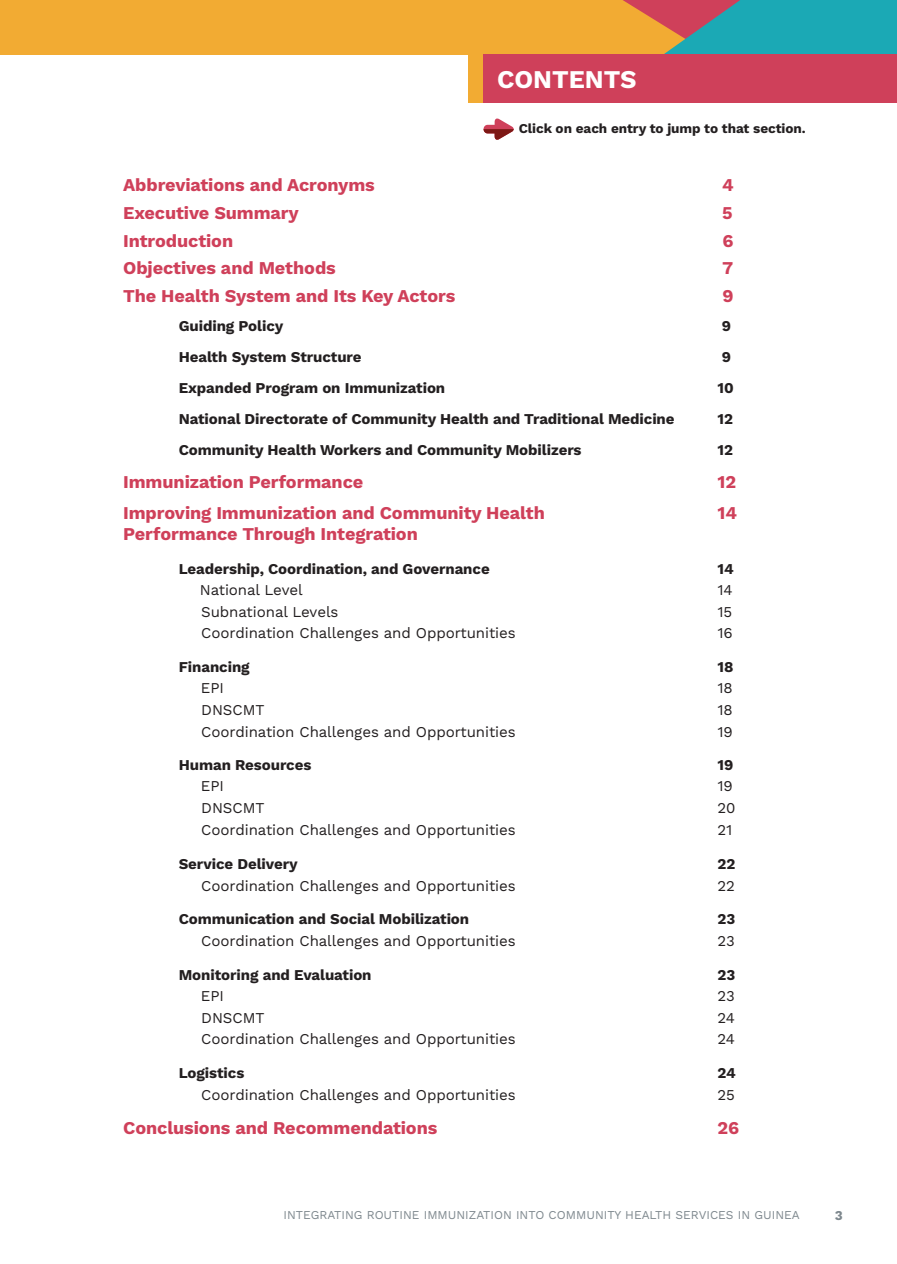
<style>
.page{position:relative;width:897px;height:1264px;background:#fff}
.page>*{position:absolute;margin:0;border:0;box-sizing:border-box;transform-origin:0 0}
.t1{font:700 25.5px "Work Sans";color:#fff}
.t2{font:700 18px "Work Sans";letter-spacing:-.005em;color:#cf405a}
.t3{font:15px "Work Sans";letter-spacing:-.005em;color:#231f20}
.t4{font:700 15px "Work Sans";letter-spacing:-.005em;color:#231f20}
.t5{font:700 13.5px "Work Sans";letter-spacing:-.005em;color:#231f20}
.t6{font:700 13.5px "Work Sans";color:#7d878d}
.t7{font:12px "Work Sans";color:#7e888e}
</style>
<div class="page">
<div style="left:0;top:0;width:896px;height:55px;background:#f2ab33"></div>
<svg style="left:589px;top:0;width:307px;height:55px"></svg>
<div style="left:468px;top:55px;width:428px;height:48px;background:#cf405a"></div>
<div style="left:468px;top:55px;width:15px;height:48px;background:#f2ab33"></div>
<svg style="left:483px;top:118px;width:31px;height:22px"></svg>
<p class="t1" style="left:497px;top:64px;width:141px">CONTENTS</p>
<p class="t5" style="left:518px;top:121px;width:288px">Click on each entry to jump to that section.</p>
<p class="t2" style="left:123px;top:175px;width:253px">Abbreviations and Acronyms</p>
<p class="t2" style="left:722px;top:175px;width:13px">4</p>
<p class="t2" style="left:123px;top:202px;width:177px">Executive Summary</p>
<p class="t2" style="left:722px;top:202px;width:12px">5</p>
<p class="t2" style="left:123px;top:230px;width:111px">Introduction</p>
<p class="t2" style="left:722px;top:230px;width:13px">6</p>
<p class="t2" style="left:123px;top:258px;width:214px">Objectives and Methods</p>
<p class="t2" style="left:722px;top:258px;width:13px">7</p>
<p class="t2" style="left:123px;top:286px;width:333px">The Health System and Its Key Actors</p>
<p class="t2" style="left:722px;top:286px;width:13px">9</p>
<p class="t4" style="left:179px;top:318px;width:106px">Guiding Policy</p>
<p class="t4" style="left:721px;top:318px;width:11px">9</p>
<p class="t4" style="left:179px;top:348px;width:184px">Health System Structure</p>
<p class="t4" style="left:721px;top:348px;width:11px">9</p>
<p class="t4" style="left:179px;top:379px;width:268px">Expanded Program on Immunization</p>
<p class="t4" style="left:717px;top:379px;width:18px">10</p>
<p class="t4" style="left:179px;top:410px;width:497px">National Directorate of Community Health and Traditional Medicine</p>
<p class="t4" style="left:717px;top:410px;width:17px">12</p>
<p class="t4" style="left:179px;top:441px;width:404px">Community Health Workers and Community Mobilizers</p>
<p class="t4" style="left:717px;top:441px;width:17px">12</p>
<p class="t2" style="left:123px;top:472px;width:242px">Immunization Performance</p>
<p class="t2" style="left:717px;top:472px;width:20px">12</p>
<p class="t2" style="left:123px;top:502px;width:423px">Improving Immunization and Community Health</p>
<p class="t2" style="left:717px;top:502px;width:21px">14</p>
<p class="t2" style="left:123px;top:523px;width:296px">Performance Through Integration</p>
<p class="t4" style="left:179px;top:560px;width:312px">Leadership, Coordination, and Governance</p>
<p class="t4" style="left:717px;top:560px;width:18px">14</p>
<p class="t3" style="left:200px;top:581px;width:104px">National Level</p>
<p class="t3" style="left:717px;top:581px;width:17px">14</p>
<p class="t3" style="left:201px;top:602px;width:139px">Subnational Levels</p>
<p class="t3" style="left:717px;top:602px;width:16px">15</p>
<p class="t3" style="left:201px;top:624px;width:316px">Coordination Challenges and Opportunities</p>
<p class="t3" style="left:717px;top:624px;width:17px">16</p>
<p class="t4" style="left:179px;top:658px;width:72px">Financing</p>
<p class="t4" style="left:717px;top:658px;width:17px">18</p>
<p class="t3" style="left:201px;top:679px;width:25px">EPI</p>
<p class="t3" style="left:717px;top:679px;width:17px">18</p>
<p class="t3" style="left:201px;top:701px;width:65px">DNSCMT</p>
<p class="t3" style="left:717px;top:701px;width:17px">18</p>
<p class="t3" style="left:201px;top:722px;width:316px">Coordination Challenges and Opportunities</p>
<p class="t3" style="left:717px;top:722px;width:17px">19</p>
<p class="t4" style="left:179px;top:756px;width:134px">Human Resources</p>
<p class="t4" style="left:717px;top:756px;width:17px">19</p>
<p class="t3" style="left:201px;top:777px;width:25px">EPI</p>
<p class="t3" style="left:717px;top:777px;width:17px">19</p>
<p class="t3" style="left:201px;top:799px;width:65px">DNSCMT</p>
<p class="t3" style="left:717px;top:799px;width:19px">20</p>
<p class="t3" style="left:201px;top:821px;width:316px">Coordination Challenges and Opportunities</p>
<p class="t3" style="left:717px;top:821px;width:16px">21</p>
<p class="t4" style="left:179px;top:855px;width:120px">Service Delivery</p>
<p class="t4" style="left:717px;top:855px;width:19px">22</p>
<p class="t3" style="left:201px;top:876px;width:316px">Coordination Challenges and Opportunities</p>
<p class="t3" style="left:717px;top:876px;width:19px">22</p>
<p class="t4" style="left:179px;top:910px;width:292px">Communication and Social Mobilization</p>
<p class="t4" style="left:717px;top:910px;width:19px">23</p>
<p class="t3" style="left:201px;top:932px;width:316px">Coordination Challenges and Opportunities</p>
<p class="t3" style="left:717px;top:932px;width:19px">23</p>
<p class="t4" style="left:179px;top:966px;width:194px">Monitoring and Evaluation</p>
<p class="t4" style="left:717px;top:966px;width:19px">23</p>
<p class="t3" style="left:201px;top:987px;width:25px">EPI</p>
<p class="t3" style="left:717px;top:987px;width:19px">23</p>
<p class="t3" style="left:201px;top:1008px;width:65px">DNSCMT</p>
<p class="t3" style="left:717px;top:1008px;width:19px">24</p>
<p class="t3" style="left:201px;top:1030px;width:316px">Coordination Challenges and Opportunities</p>
<p class="t3" style="left:717px;top:1030px;width:19px">24</p>
<p class="t4" style="left:179px;top:1064px;width:67px">Logistics</p>
<p class="t4" style="left:717px;top:1064px;width:20px">24</p>
<p class="t3" style="left:201px;top:1086px;width:316px">Coordination Challenges and Opportunities</p>
<p class="t3" style="left:717px;top:1086px;width:19px">25</p>
<p class="t2" style="left:123px;top:1117px;width:315px">Conclusions and Recommendations</p>
<p class="t2" style="left:717px;top:1117px;width:23px">26</p>
<p class="t7" style="left:283px;top:1208px;width:517px">INTEGRATING ROUTINE IMMUNIZATION INTO COMMUNITY HEALTH SERVICES IN GUINEA</p>
<p class="t6" style="left:834px;top:1207px;width:10px">3</p>
</div>
